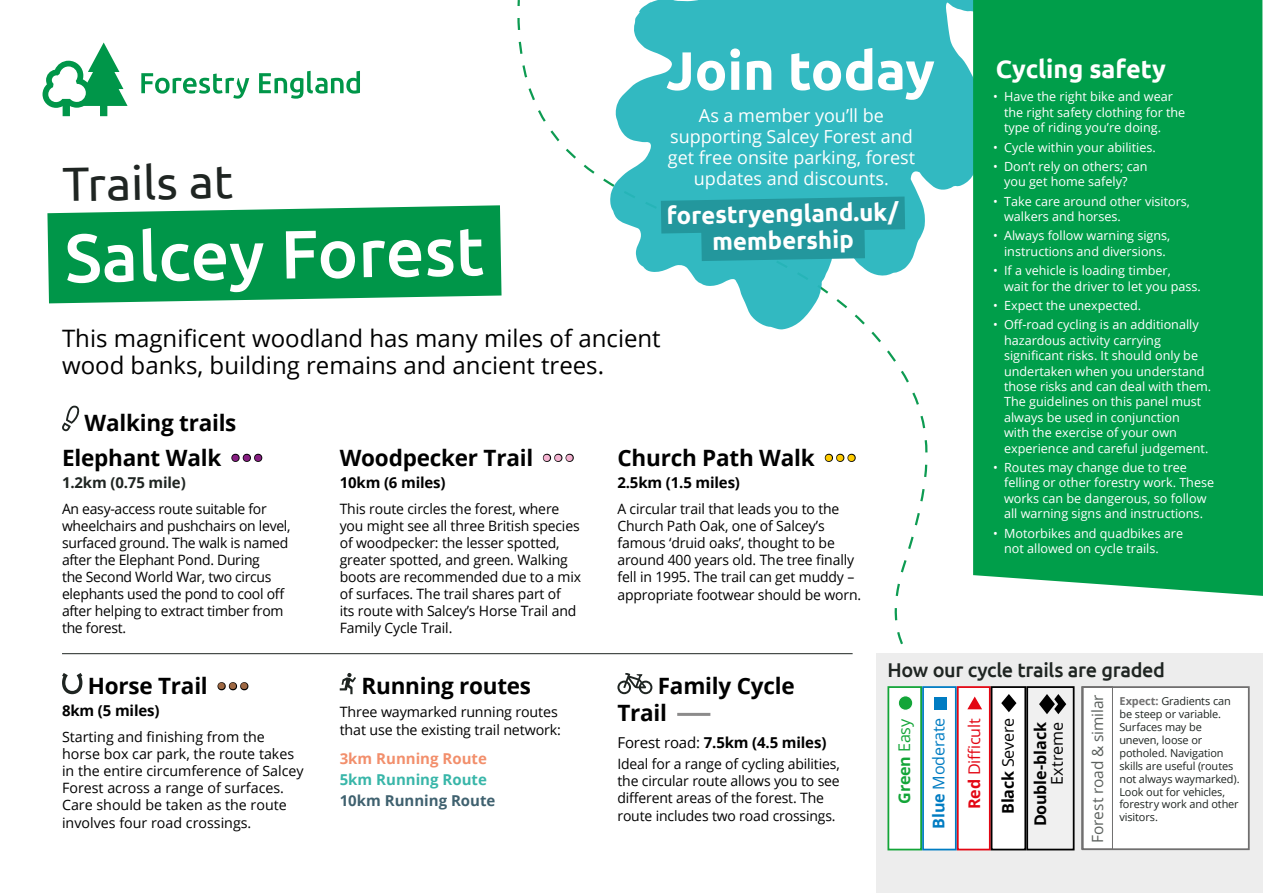
<style>
.page{position:relative;width:1263px;height:893px;background:#fff}
.page>*{position:absolute;margin:0;border:0;box-sizing:border-box;transform-origin:0 0}
.t1{font:500 68.1px "Ubuntu";color:#fff}
.t2{font:700 54px "Ubuntu";color:#fff}
.t3{font:48px "Ubuntu";color:#1f2522}
.t4{font:700 25.2px "Ubuntu";color:#fff}
.t5{font:24px/27px "Open Sans";color:#000}
.t6{font:700 24px/27px "Ubuntu";color:#fff;text-align:center}
.t7{font:700 22.5px/27px "Open Sans";letter-spacing:-.01em;color:#000}
.t8{font:500 19.95px "Ubuntu";letter-spacing:-.02em;color:#1f2522}
.t9{font:18px/21px "Open Sans";color:#fff;text-align:center}
.t10{font:16.05px/34.2px "Open Sans";letter-spacing:-.015em;color:#007cc2;text-align:right}
.t11{font:16.05px "Open Sans";letter-spacing:-.015em;color:#000}
.t12{font:16.05px "Open Sans";letter-spacing:-.015em;color:#e30613}
.t13{font:700 16.05px "Open Sans";letter-spacing:-.015em;color:#000}
.t14{font:15.45px "Open Sans";letter-spacing:-.015em;color:#5b605d}
.t15{font:700 15px "Open Sans";letter-spacing:-.01em;color:#000}
.t16{font:700 15px "Open Sans";color:#3f616f}
.t17{font:700 15px "Open Sans";letter-spacing:-.01em;color:#1f2522}
.t18{font:700 15px "Open Sans";color:#f28f6c}
.t19{font:700 15px "Open Sans";color:#39b6a9}
.t20{font:14.25px/17.1px "Open Sans";letter-spacing:-.01em;color:#000}
.t21{font:12.6px/15.5px "Open Sans";color:#fff}
.t22{font:10.95px/12.9px "Open Sans";letter-spacing:-.015em;color:#1f2522}
.s1{font-family:"Ubuntu"}
.s2{font-weight:400}
.s3{font-weight:700;color:#706f6f}
.s4{font-weight:700;color:#13a538}
.s5{color:#13a538}
.s6{font-weight:700}
</style>
<div class="page">
<svg style="left:259px;top:71px;width:101px;height:28px"></svg>
<svg style="left:141px;top:73px;width:108px;height:26px"></svg>
<svg style="left:43px;top:43px;width:85px;height:73px"></svg>
<svg style="left:62px;top:673px;width:20px;height:21px"></svg>
<svg style="left:340px;top:673px;width:16px;height:21px"></svg>
<svg style="left:617px;top:673px;width:35px;height:21px"></svg>
<hr style="left:677px;top:713px;width:33px;height:3px;background:#8c8b8b">
<div style="left:876px;top:653px;width:387px;height:240px;background:#ededed"></div>
<svg style="left:1081px;top:686px;width:169px;height:165px"></svg>
<svg style="left:887px;top:686px;width:188px;height:165px"></svg>
<svg style="left:47px;top:205px;width:454px;height:98px"></svg>
<svg style="left:610px;top:0;width:363px;height:330px;fill:#32b9c1"></svg>
<svg style="left:661px;top:197px;width:244px;height:64px"></svg>
<div style="left:973px;top:0;width:290px;height:596px;background:#009e4a"></div>
<svg style="left:62px;top:406px;width:18px;height:25px"></svg>
<hr style="left:62px;top:653px;width:791px;height:1px;background:#1f2522">
<h3 class="t3" style="left:62px;top:155px;width:172px;rotate:-1deg">Trails at</h3>
<h1 class="t1" style="left:64px;top:215px;width:421px;rotate:-1deg">Salcey Forest</h1>
<h2 class="t2" style="left:666px;top:38px;width:270px">Join today</h2>
<p class="t9" style="left:668px;top:105px;width:249px">As a member you’ll be supporting Salcey Forest and get free onsite parking, forest updates and discounts.</p>
<h3 class="t6" style="left:667px;top:202px;width:233px;rotate:-1deg">forestryengland.uk/ membership</h3>
<h3 class="t5" style="left:62px;top:325px;width:600px">This magnificent woodland has many miles of ancient wood banks, building remains and ancient trees.</h3>
<h3 class="t7" style="left:85px;top:409px;width:153px">Walking trails</h3>
<h3 class="t7" style="left:62px;top:444px;width:202px">Elephant Walk <span class="s1">• • •</span></h3>
<p class="t17" style="left:62px;top:472px;width:125px">1.2km (0.75 mile)</p>
<p class="t20" style="left:62px;top:500px;width:230px">An easy-access route suitable for wheelchairs and pushchairs on level, surfaced ground. The walk is named after the Elephant Pond. During<br>the Second World War, two circus elephants used the pond to cool off after helping to extract timber from the forest.</p>
<h3 class="t7" style="left:340px;top:444px;width:235px">Woodpecker Trail <span class="s1">• • •</span></h3>
<p class="t15" style="left:340px;top:472px;width:107px">10km (6 miles)</p>
<p class="t20" style="left:340px;top:500px;width:243px">This route circles the forest, where you might see all three British species of woodpecker: the lesser spotted, greater spotted, and green. Walking boots are recommended due to a mix of surfaces. The trail shares part of<br>its route with Salcey’s Horse Trail and Family Cycle Trail.</p>
<h3 class="t7" style="left:617px;top:444px;width:240px">Church Path Walk <span class="s1">• • •</span></h3>
<p class="t15" style="left:617px;top:472px;width:124px">2.5km (1.5 miles)</p>
<p class="t20" style="left:617px;top:499px;width:245px">A circular trail that leads you to the Church Path Oak, one of Salcey’s famous ‘druid oaks’, thought to be around 400 years old. The tree finally fell in 1995. The trail can get muddy – appropriate footwear should be worn.</p>
<h3 class="t4" style="left:996px;top:54px;width:171px">Cycling safety</h3>
<p class="t21" style="left:1004px;top:89px;width:183px;text-indent:-11px">• Have the right bike and wear the right safety clothing for the type of riding you’re doing.</p>
<p class="t21" style="left:993px;top:139px;width:164px">• Cycle within your abilities.</p>
<p class="t21" style="left:1004px;top:158px;width:145px;text-indent:-11px">• Don’t rely on others; can you get home safely?</p>
<p class="t21" style="left:1004px;top:193px;width:187px;text-indent:-11px">• Take care around other visitors, walkers and horses.</p>
<p class="t21" style="left:993px;top:228px;width:179px;text-align:center">• Always follow warning signs, instructions and diversions.</p>
<p class="t21" style="left:1004px;top:263px;width:198px;text-indent:-11px">• If a vehicle is loading timber,<br>wait for the driver to let you pass.</p>
<p class="t21" style="left:993px;top:297px;width:150px">• Expect the unexpected.</p>
<p class="t21" style="left:1004px;top:317px;width:209px;text-indent:-11px">• Off-road cycling is an additionally hazardous activity carrying significant risks. It should only be undertaken when you understand those risks and can deal with them.<br>The guidelines on this panel must always be used in conjunction<br>with the exercise of your own experience and careful judgement.</p>
<p class="t21" style="left:1004px;top:459px;width:212px;text-indent:-11px">• Routes may change due to tree felling or other forestry work. These works can be dangerous, so follow all warning signs and instructions.</p>
<p class="t21" style="left:1004px;top:525px;width:181px;text-indent:-11px">• Motorbikes and quadbikes are not allowed on cycle trails.</p>
<h3 class="t7" style="left:88px;top:672px;width:162px">Horse Trail <span class="s1">• • •</span></h3>
<p class="t15" style="left:62px;top:700px;width:99px">8km (5 miles)</p>
<p class="t20" style="left:62px;top:728px;width:243px">Starting and finishing from the horse box car park, the route takes in the entire circumference of Salcey Forest across a range of surfaces.<br>Care should be taken as the route involves four road crossings.</p>
<h3 class="t7" style="left:361px;top:672px;width:171px">Running routes</h3>
<p class="t20" style="left:340px;top:702px;width:223px;line-height:18px">Three waymarked running routes that use the existing trail network:</p>
<p class="t18" style="left:340px;top:748px;width:149px">3km Running Route</p>
<p class="t19" style="left:340px;top:769px;width:149px">5km Running Route</p>
<p class="t16" style="left:340px;top:790px;width:157px">10km Running Route</p>
<h3 class="t7" style="left:617px;top:672px;width:179px;text-indent:40px">Family Cycle<br>Trail</h3>
<p class="t15" style="left:617px;top:732px;width:210px"><span class="s2">Forest road:</span> 7.5km (4.5 miles)</p>
<p class="t20" style="left:617px;top:755px;width:224px">Ideal for a range of cycling abilities, the circular route allows you to see different areas of the forest. The route includes two road crossings.</p>
<h3 class="t8" style="left:887px;top:657px;width:279px">How our cycle trails are graded</h3>
<p class="t22" style="left:1119px;top:695px;width:122px"><span class="s3">Expect:</span> Gradients can be steep or variable.<br>Surfaces may be uneven, loose or potholed. Navigation skills are useful (routes not always waymarked).<br>Look out for vehicles, forestry work and other visitors.</p>
<p class="t14" style="left:1087px;top:843px;width:150px;rotate:-90deg">Forest road &amp; similar</p>
<p class="t10" style="left:887px;top:828px;width:112px;rotate:-90deg"><span class="s4">Green</span> <span class="s5">Easy<br></span><span class="s6">Blue</span> Moderate</p>
<p class="t12" style="left:963px;top:809px;width:92px;rotate:-90deg"><span class="s6">Red</span> Difficult</p>
<p class="t13" style="left:1029px;top:826px;width:105px;rotate:-90deg">Double-black</p>
<p class="t11" style="left:1046px;top:785px;width:64px;rotate:-90deg">Extreme</p>
<p class="t11" style="left:997px;top:814px;width:98px;rotate:-90deg"><span class="s6">Black</span> Severe</p>
</div>
